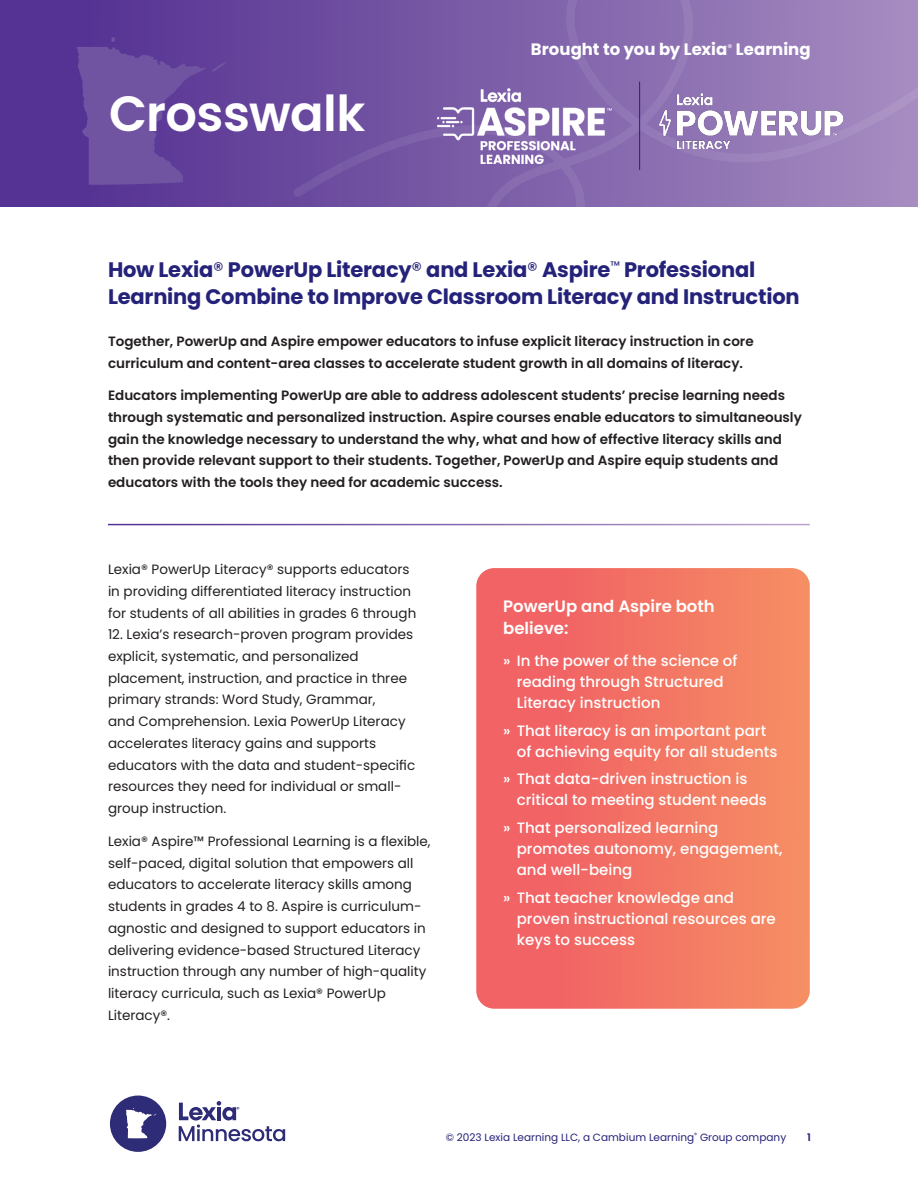
<style>
.page{position:relative;width:918px;height:1188px;background:#fff}
.page>*{position:absolute;margin:0;border:0;box-sizing:border-box;transform-origin:0 0}
.t1{font:600 49.5px "Poppins";letter-spacing:-.01em;color:#fff}
.t2{font:700 21px/27px "Poppins";letter-spacing:-.01em;color:#252279}
.t3{font:700 16.5px "Poppins";color:#fff}
.t4{font:600 16.5px/21.8px "Poppins";color:#fff}
.t5{font:500 15px/21px "Poppins";color:#fff}
.t6{font:13.5px/21.8px "Poppins";color:#231f20}
.t7{font:600 13.5px/21.8px "Poppins";color:#231f20}
.t8{font:10.5px "Poppins";color:#252279}
.t9{font:600 10.5px "Poppins";color:#252279}
.s1{font-weight:400}
</style>
<div class="page">
<svg style="left:179px;top:1101px;width:106px;height:40px"></svg>
<svg style="left:110px;top:1096px;width:56px;height:56px"></svg>
<div style="left:0;top:0;width:918px;height:207px;background:linear-gradient(to bottom,#5c3a97,#5c3b97)"></div>
<svg style="left:286px;top:0;width:632px;height:207px;background:#8669ae"></svg>
<hr style="left:639px;top:82px;width:1px;height:88px;background:#252279">
<img style="left:438px;top:89px;width:174px;height:75px">
<img style="left:660px;top:93px;width:183px;height:56px">
<svg style="left:476px;top:568px;width:334px;height:441px;background:#f27464"></svg>
<svg style="left:77px;top:37px;width:149px;height:148px;background:#67489c"></svg>
<h1 class="t1" style="left:109px;top:85px;width:258px">Crosswalk</h1>
<p class="t3" style="left:531px;top:40px;width:281px">Brought to you by Lexia<sup>®</sup> Learning</p>
<h2 class="t2" style="left:108px;top:256px;width:693px">How Lexia<span class="s1">®</span> PowerUp Literacy<span class="s1">®</span> and Lexia<span class="s1">®</span> Aspire<sup>™</sup> Professional<br>Learning Combine to Improve Classroom Literacy and Instruction</h2>
<p class="t7" style="left:108px;top:330px;width:647px">Together, PowerUp and Aspire empower educators to infuse explicit literacy instruction in core curriculum and content-area classes to accelerate student growth in all domains of literacy.</p>
<p class="t7" style="left:108px;top:385px;width:695px">Educators implementing PowerUp are able to address adolescent students’ precise learning needs through systematic and personalized instruction. Aspire courses enable educators to simultaneously gain the knowledge necessary to understand the why, what and how of effective literacy skills and then provide relevant support to their students. Together, PowerUp and Aspire equip students and educators with the tools they need for academic success.</p>
<p class="t6" style="left:108px;top:558px;width:310px">Lexia® PowerUp Literacy® supports educators in providing differentiated literacy instruction for students of all abilities in grades 6 through</p>
<p class="t6" style="left:108px;top:624px;width:309px">12. Lexia’s research-proven program provides explicit, systematic, and personalized placement, instruction, and practice in three primary strands: Word Study, Grammar,<br>and Comprehension. Lexia PowerUp Literacy accelerates literacy gains and supports educators with the data and student-specific resources they need for individual or small&shy;group instruction.</p>
<p class="t6" style="left:108px;top:830px;width:324px">Lexia® Aspire™ Professional Learning is a flexible, self-paced, digital solution that empowers all educators to accelerate literacy skills among students in grades 4 to 8. Aspire is curriculum&shy;agnostic and designed to support educators in delivering evidence-based Structured Literacy instruction through any number of high-quality literacy curricula, such as Lexia® PowerUp Literacy®.</p>
<p class="t4" style="left:503px;top:596px;width:213px">PowerUp and Aspire both believe:</p>
<p class="t5" style="left:517px;top:650px;width:222px;text-indent:-14px">» In the power of the science of reading through Structured<br>Literacy instruction</p>
<p class="t5" style="left:517px;top:720px;width:262px;text-indent:-14px">» That literacy is an important part of achieving equity for all students</p>
<p class="t5" style="left:517px;top:769px;width:252px;text-indent:-14px">» That data-driven instruction is critical to meeting student needs</p>
<p class="t5" style="left:517px;top:818px;width:267px;text-indent:-14px">» That personalized learning promotes autonomy, engagement, and well-being</p>
<p class="t5" style="left:517px;top:887px;width:261px;text-indent:-14px">» That teacher knowledge and proven instructional resources are keys to success</p>
<p class="t8" style="left:446px;top:1131px;width:342px">© 2023 Lexia Learning LLC, a Cambium Learning<sup>®</sup> Group company</p>
<p class="t9" style="left:807px;top:1131px;width:5px">1</p>
</div>
